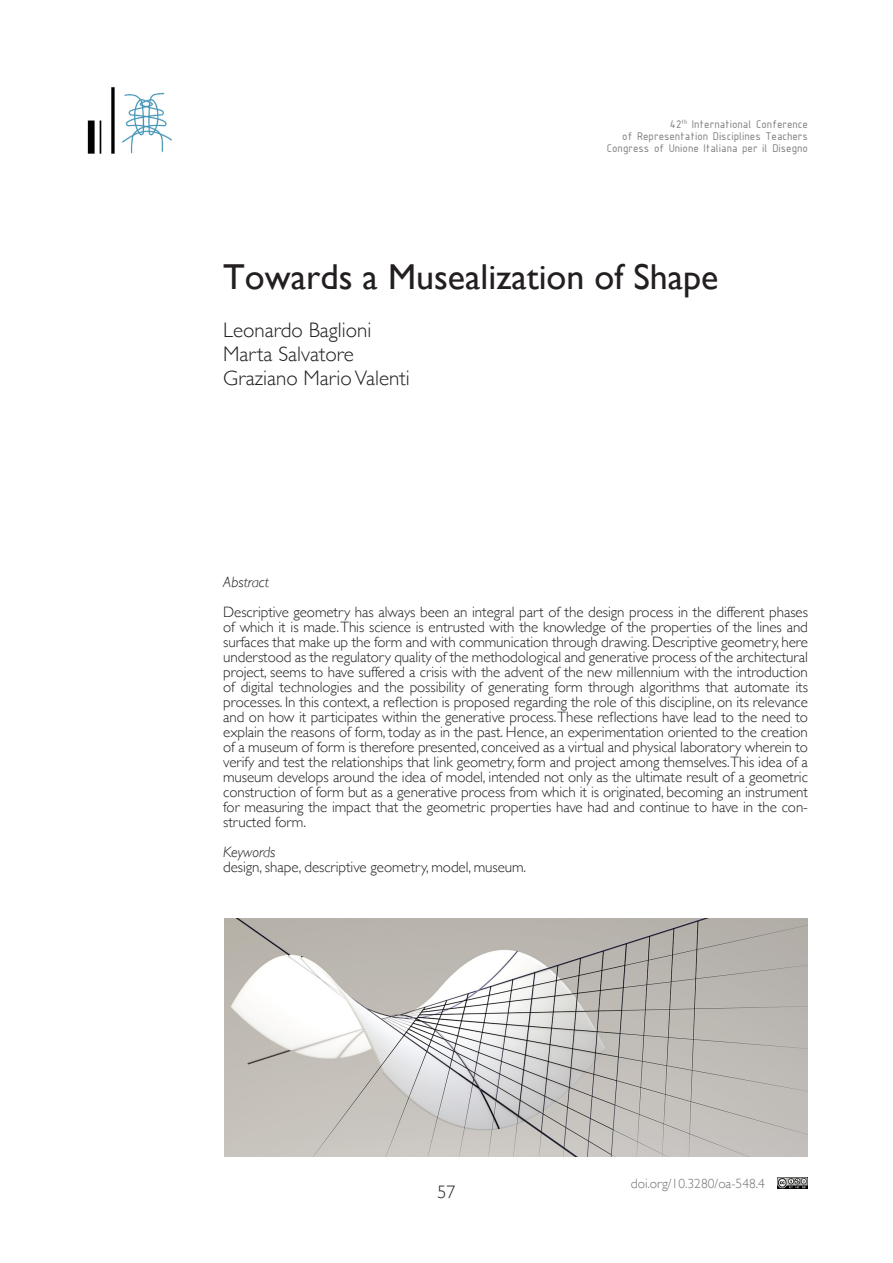
<style>
.page{position:relative;width:893px;height:1263px;background:#fff}
.page>*{position:absolute;margin:0;border:0;box-sizing:border-box;transform-origin:0 0}
.t1{font:36px "Gill Sans";color:#231f20}
.t2{font:300 21px "Gill Sans";color:#231f20}
.t3{font:300 18px "Gill Sans";color:#231f20}
.t4{font:300 15px/15px "Gill Sans";letter-spacing:-.005em;color:#231f20;text-align:justify}
.t5{font:italic 300 15px "Gill Sans";letter-spacing:-.005em;color:#231f20}
.t6{font:300 13.5px "Gill Sans";color:#717275}
.t7{font:12px "ISOCPEUR";color:#7a7c7f}
</style>
<div class="page">
<img style="left:87px;top:87px;width:85px;height:67px">
<img style="left:778px;top:1178px;width:30px;height:10px">
<img style="left:224px;top:918px;width:584px;height:239px">
<p class="t7" style="left:670px;top:117px;width:140px">42<sup>th</sup> International Conference</p>
<p class="t7" style="left:622px;top:129px;width:187px">of Representation Disciplines Teachers</p>
<p class="t7" style="left:607px;top:141px;width:203px">Congress of Unione Italiana per il Disegno</p>
<p class="t1" style="left:223px;top:255px;width:497px">Towards a Musealization of Shape</p>
<p class="t2" style="left:223px;top:313px;width:150px">Leonardo Baglioni</p>
<p class="t2" style="left:223px;top:337px;width:132px">Marta Salvatore</p>
<p class="t2" style="left:223px;top:361px;width:188px">Graziano Mario Valenti</p>
<p class="t5" style="left:223px;top:573px;width:47px">Abstract</p>
<p class="t4" style="left:223px;top:603px;width:586px">Descriptive geometry has always been an integral part of the design process in the different phases of which it is made. This science is entrusted with the knowledge of the properties of the lines and surfaces that make up the form and with communication through drawing. Descriptive geometry, here understood as the regulatory quality of the methodological and generative process of the architectural project, seems to have suffered a crisis with the advent of the new millennium with the introduction of digital technologies and the possibility of generating form through algorithms that automate its processes. In this context, a reflection is proposed regarding the role of this discipline, on its relevance and on how it participates within the generative process. These reflections have lead to the need to explain the reasons of form, today as in the past. Hence, an experimentation oriented to the creation of a museum of form is therefore presented, conceived as a virtual and physical laboratory wherein to verify and test the relationships that link geometry, form and project among themselves.This idea of a museum develops around the idea of model, intended not only as the ultimate result of a geometric construction of form but as a generative process from which it is originated, becoming an instrument for measuring the impact that the geometric properties have had and continue to have in the con&shy;structed form.</p>
<p class="t5" style="left:223px;top:843px;width:54px">Keywords</p>
<p class="t4" style="left:223px;top:858px;width:304px">design, shape, descriptive geometry, model, museum.</p>
<p class="t3" style="left:437px;top:1178px;width:19px">57</p>
<p class="t6" style="left:631px;top:1172px;width:136px">doi.org/10.3280/oa-548.4</p>
</div>
